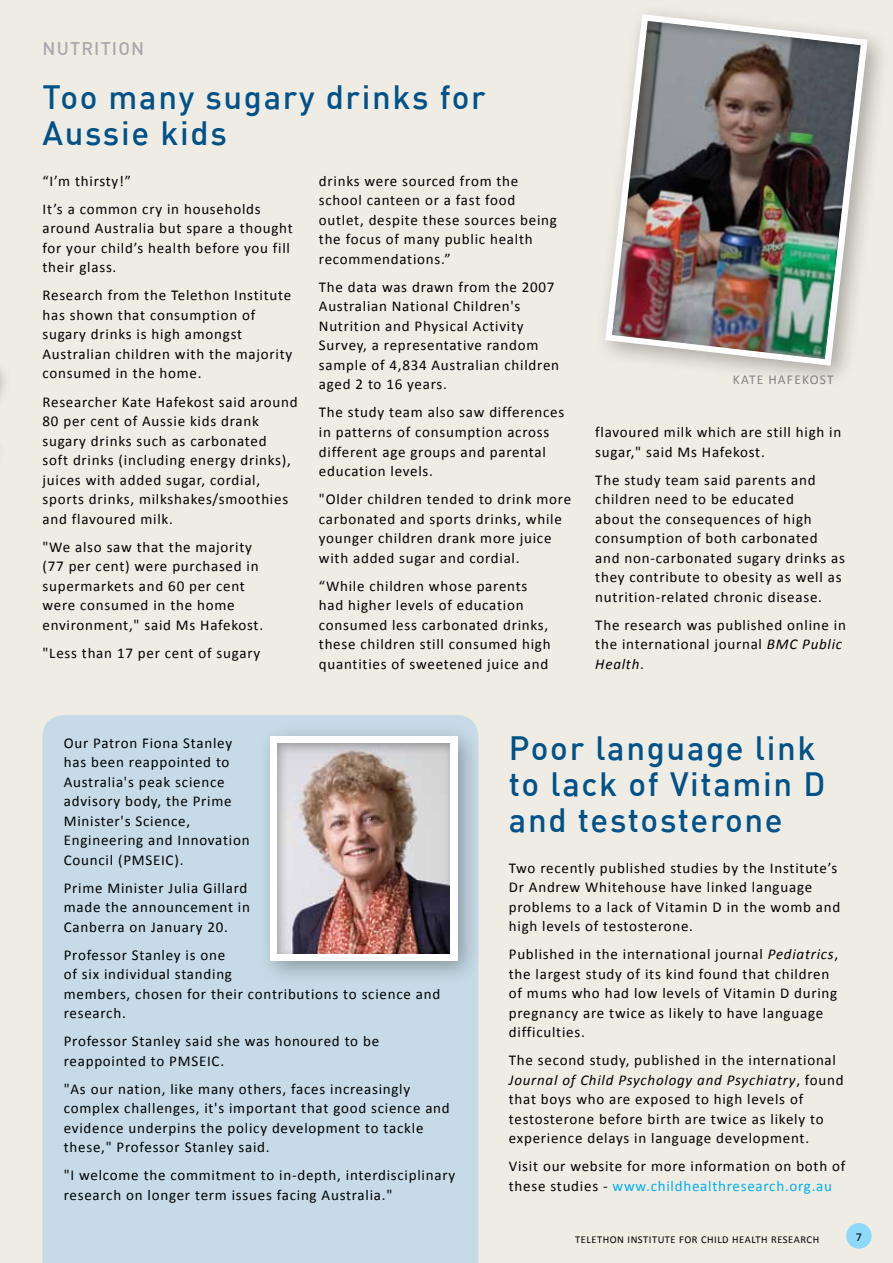
<style>
.page{position:relative;width:893px;height:1263px;background:#efece4}
.page>*{position:absolute;margin:0;border:0;box-sizing:border-box;transform-origin:0 0}
.t1{font:500 33px/36px "DIN";letter-spacing:.05em;color:#005288}
.t2{font:500 18px "DIN";color:#a7a9ac}
.t3{font:15px/19.5px "Calibri";letter-spacing:.05em;color:#000}
.t4{font:13.5px "Calibri";color:#808285}
.t5{font:12px "Calibri";color:#000}
.t6{font:10.5px "Calibri";letter-spacing:.05em;color:#000}
.s1{font-style:italic}
.s2{color:#00aeef}
</style>
<div class="page">
<svg style="left:0;top:369px;width:5px;height:28px"></svg>
<div style="left:846px;top:1223px;width:26px;height:25px;background:#8ed8f8;border-radius:50%"></div>
<div style="left:594px;top:3px;width:297px;height:386px;background:#000;opacity:.3"></div>
<svg style="left:605px;top:14px;width:263px;height:352px"></svg>
<img style="left:611px;top:20px;width:252px;height:339px">
<div style="left:43px;top:715px;width:435px;height:548px;background:#c6dbe7"></div>
<div style="left:257px;top:724px;width:225px;height:262px;background:#000;opacity:.3"></div>
<div style="left:270px;top:736px;width:187px;height:225px;background:#fff"></div>
<div style="left:277px;top:742px;width:174px;height:212px;background:#000;opacity:.3"></div>
<p class="t2" style="left:43px;top:37px;width:39px">Nutritio</p>
<p class="t2" style="left:131px;top:37px;width:14px">n</p>
<h1 class="t1" style="left:43px;top:78px;width:445px">Too many sugary drinks for<br>Aussie kids</h1>
<p class="t3" style="left:43px;top:167px;width:220px;line-height:28px">“I’m thirsty!”<br>It’s a common cry in households</p>
<p class="t3" style="left:43px;top:219px;width:252px">around Australia but spare a thought for your child’s health before you fill their glass.</p>
<p class="t3" style="left:43px;top:286px;width:251px">Research from the Telethon Institute has shown that consumption of sugary drinks is high amongst<br>Australian children with the majority consumed in the home.</p>
<p class="t3" style="left:43px;top:392px;width:257px">Researcher Kate Hafekost said around 80 per cent of Aussie kids drank sugary drinks such as carbonated<br>soft drinks (including energy drinks), juices with added sugar, cordial, sports drinks, milkshakes/smoothies and flavoured milk.</p>
<p class="t3" style="left:43px;top:537px;width:222px">"We also saw that the majority (77 per cent) were purchased in supermarkets and 60 per cent were consumed in the home environment," said Ms Hafekost.</p>
<p class="t3" style="left:43px;top:643px;width:219px">"Less than 17 per cent of sugary</p>
<p class="t3" style="left:319px;top:171px;width:240px">drinks were sourced from the school canteen or a fast food outlet, despite these sources being the focus of many public health recommendations.”</p>
<p class="t3" style="left:319px;top:277px;width:242px">The data was drawn from the 2007<br>Australian National Children's<br>Nutrition and Physical Activity<br>Survey, a representative random sample of 4,834 Australian children aged 2 to 16 years.</p>
<p class="t3" style="left:319px;top:403px;width:247px">The study team also saw differences in patterns of consumption across different age groups and parental education levels.</p>
<p class="t3" style="left:319px;top:489px;width:254px">"Older children tended to drink more carbonated and sports drinks, while younger children drank more juice with added sugar and cordial.</p>
<p class="t3" style="left:319px;top:576px;width:233px">“While children whose parents had higher levels of education consumed less carbonated drinks, these children still consumed high quantities of sweetened juice and</p>
<p class="t4" style="left:733px;top:370px;width:9px">Kate</p>
<p class="t4" style="left:768px;top:370px;width:51px">Hafe kost</p>
<p class="t3" style="left:595px;top:423px;width:248px">flavoured milk which are still high in sugar," said Ms Hafekost.</p>
<p class="t3" style="left:595px;top:470px;width:251px">The study team said parents and children need to be educated<br>about the consequences of high consumption of both carbonated and non-carbonated sugary drinks as they contribute to obesity as well as nutrition-related chronic disease.</p>
<p class="t3" style="left:595px;top:615px;width:252px">The research was published online in the international journal <span class="s1">BMC Public<br>Health</span>.</p>
<p class="t3" style="left:64px;top:733px;width:187px">Our Patron Fiona Stanley has been reappointed to<br>Australia's peak science advisory body, the Prime<br>Minister's Science,<br>Engineering and Innovation<br>Council (PMSEIC).</p>
<p class="t3" style="left:64px;top:878px;width:188px">Prime Minister Julia Gillard made the announcement in<br>Canberra on January 20.</p>
<p class="t3" style="left:64px;top:945px;width:378px">Professor Stanley is one<br>of six individual standing<br>members, chosen for their contributions to science and research.</p>
<p class="t3" style="left:64px;top:1031px;width:317px">Professor Stanley said she was honoured to be reappointed to PMSEIC.</p>
<p class="t3" style="left:64px;top:1079px;width:387px">"As our nation, like many others, faces increasingly complex challenges, it's important that good science and evidence underpins the policy development to tackle these," Professor Stanley said.</p>
<p class="t3" style="left:64px;top:1165px;width:393px">"I welcome the commitment to in-depth, interdisciplinary research on longer term issues facing Australia."</p>
<h1 class="t1" style="left:509px;top:729px;width:313px">Poor language link to lack of Vitamin D and testosterone</h1>
<p class="t3" style="left:509px;top:858px;width:333px">Two recently published studies by the Institute’s Dr Andrew Whitehouse have linked language problems to a lack of Vitamin D in the womb and high levels of testosterone.</p>
<p class="t3" style="left:509px;top:944px;width:331px">Published in the international journal <span class="s1">Pediatrics</span>, the largest study of its kind found that children of mums who had low levels of Vitamin D during pregnancy are twice as likely to have language difficulties.</p>
<p class="t3" style="left:509px;top:1050px;width:336px">The second study, published in the international <span class="s1">Journal of Child Psychology and Psychiatry</span>, found that boys who are exposed to high levels of testosterone before birth are twice as likely to experience delays in language development.</p>
<p class="t3" style="left:509px;top:1156px;width:338px">Visit our website for more information on both of these studies - <span class="s2">www.childhealthresearch.org.au</span></p>
<p class="t6" style="left:575px;top:1233px;width:245px">TELETHON INSTITUTE FOR CHILD HEALTH RESEARCH</p>
<p class="t5" style="left:856px;top:1229px;width:8px">7</p>
</div>
